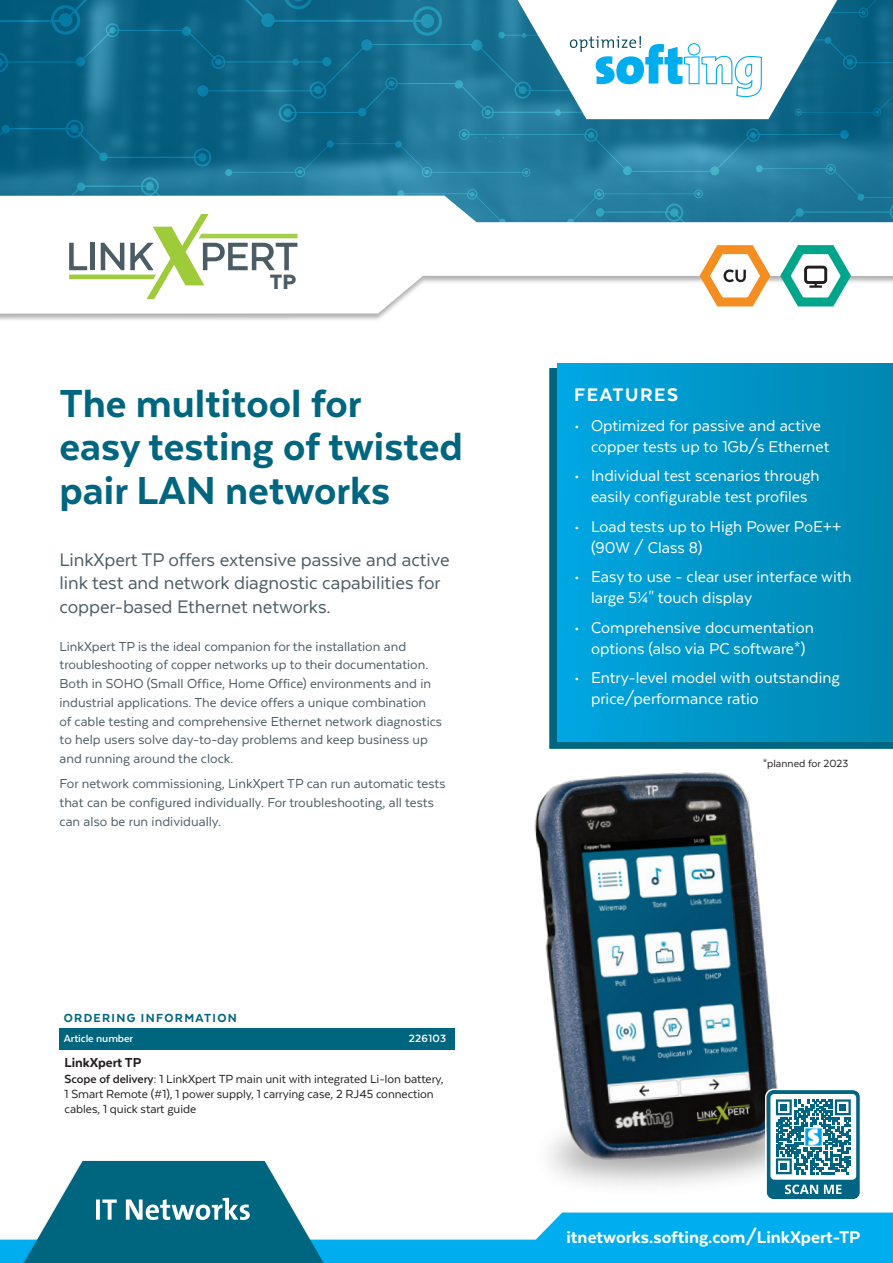
<style>
.page{position:relative;width:893px;height:1263px;background:#fff}
.page>*{position:absolute;margin:0;border:0;box-sizing:border-box;transform-origin:0 0}
.general_text{font:800 45px/43.5px "Texta";color:#00657e}
.t1{font:900 23.85px "Texta";color:#4c5c65}
.Paragraph_Style_10{font:21px/23.2px "Texta";letter-spacing:-.005em;color:#4c5c65}
.Aufzählung{font:800 21px "Texta";letter-spacing:.075em;color:#fff}
.general_text-2{font:800 19.5px "Texta";color:#fff}
.t2{font:18px/21px "Texta";color:#fff}
.Paragraph_Style_10-2{font:15px/18.8px "Texta";color:#4c5c65}
.Paragraph_Style_12_p{font:800 15px "Texta";letter-spacing:-.005em;color:#231f20}
.Paragraph_Style_12_p-2{font:13.5px/15px "Texta";letter-spacing:-.005em;color:#231f20}
.Paragraph_Style_12_p-3{font:800 13.5px "Texta";letter-spacing:.1em;color:#00657e}
.Paragraph_Style_12_p-4{font:700 12.15px "Texta";letter-spacing:.025em;color:#fff}
.t3{font:12px "Texta";color:#231f20}
.Paragraph_Style_12_p-5{font:700 12px "Texta";letter-spacing:-.005em;color:#fff}
.s1{font-weight:700}
</style>
<div class="page">
<div style="left:0;top:195px;width:893px;height:128px;background:#231f20;opacity:.35"></div>
<svg style="left:0;top:311px;width:893px;height:3px"></svg>
<div style="left:550px;top:368px;width:343px;height:381px;background:#00657e"></div>
<div style="left:557px;top:363px;width:336px;height:378px;background:linear-gradient(to right,#00a7e2,#0086af)"></div>
<div style="left:60px;top:1028px;width:395px;height:21px;background:#00657e"></div>
<img style="left:534px;top:772px;width:244px;height:414px">
<svg style="left:0;top:1212px;width:893px;height:51px;fill:#00aeef"></svg>
<div style="left:12px;top:1160px;width:323px;height:103px;background:#231f20;opacity:.35"></div>
<svg style="left:24px;top:1161px;width:300px;height:102px"></svg>
<svg style="left:0;top:0;width:893px;height:311px"></svg>
<svg style="left:766px;top:1090px;width:93px;height:108px"></svg>
<img style="left:804px;top:1128px;width:18px;height:18px">
<div style="left:765px;top:1088px;width:97px;height:113px;border:2px solid #fff;border-radius:8px"></div>
<p class="t1" style="left:270px;top:269px;width:28px">TP</p>
<p class="general_text" style="left:60px;top:381px;width:405px">The multitool for<br>easy testing of twisted pair LAN networks</p>
<p class="Paragraph_Style_10" style="left:60px;top:548px;width:392px">LinkXpert TP offers extensive passive and active link test and network diagnostic capabilities for copper-based Ethernet networks.</p>
<p class="Paragraph_Style_10-2" style="left:60px;top:636px;width:384px">LinkXpert TP is the ideal companion for the installation and troubleshooting of copper networks up to their documentation.<br>Both in SOHO (Small Office, Home Office) environments and in industrial applications. The device offers a unique combination<br>of cable testing and comprehensive Ethernet network diagnostics to help users solve day-to-day problems and keep business up and running around the clock.</p>
<p class="Paragraph_Style_10-2" style="left:60px;top:774px;width:387px">For network commissioning, LinkXpert TP can run automatic tests that can be configured individually. For troubleshooting, all tests can also be run individually.</p>
<p class="Paragraph_Style_12_p-3" style="left:64px;top:1010px;width:175px">ORDERING INFORMATION</p>
<p class="Paragraph_Style_12_p-5" style="left:64px;top:1032px;width:71px">Article number</p>
<p class="Paragraph_Style_12_p-4" style="left:409px;top:1032px;width:39px">226103</p>
<p class="Paragraph_Style_12_p" style="left:65px;top:1055px;width:78px">LinkXpert TP</p>
<p class="Paragraph_Style_12_p-2" style="left:65px;top:1072px;width:380px"><span class="s1">Scope of delivery:</span> 1 LinkXpert TP main unit with integrated Li-Ion battery,<br>1 Smart Remote (#1), 1 power supply, 1 carrying case, 2 RJ45 connection cables, 1 quick start guide</p>
<p class="Aufzählung" style="left:574px;top:384px;width:106px">FEATURES</p>
<p class="t2" style="left:591px;top:415px;width:240px;text-indent:-17px">• Optimized for passive and active copper tests up to 1Gb/s Ethernet</p>
<p class="t2" style="left:574px;top:465px;width:247px;text-align:center">• Individual test scenarios through easily configurable test profiles</p>
<p class="t2" style="left:591px;top:516px;width:252px;text-indent:-17px">• Load tests up to High Power PoE++ (90W / Class 8)</p>
<p class="t2" style="left:591px;top:566px;width:262px;text-indent:-17px">• Easy to use - clear user interface with large 51/4" touch display</p>
<p class="t2" style="left:574px;top:617px;width:241px;text-align:center">• Comprehensive documentation options (also via PC software*)</p>
<p class="t2" style="left:591px;top:667px;width:250px;text-indent:-17px">• Entry-level model with outstanding price/performance ratio</p>
<p class="t3" style="left:763px;top:757px;width:87px">*planned for 2023</p>
<p class="general_text-2" style="left:566px;top:1227px;width:296px">itnetworks.softing.com/LinkXpert-TP</p>
</div>
